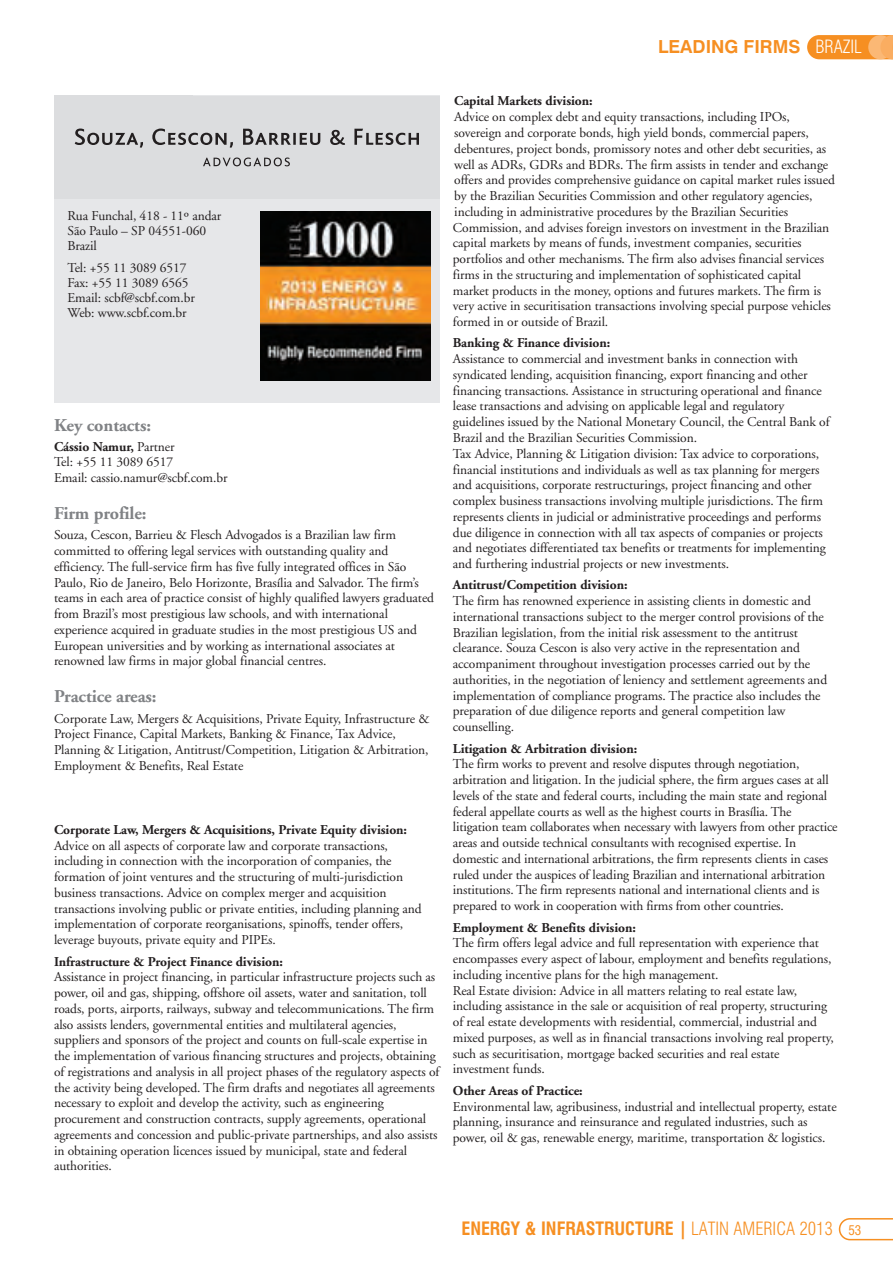
<style>
.page{position:relative;width:893px;height:1263px;background:#fff}
.page>*{position:absolute;margin:0;border:0;box-sizing:border-box;transform-origin:0 0}
.t1{font:700 condensed 18px "Swiss 721 BT";color:#f68f22}
.t2{font:700 18px "Adobe Garamond";letter-spacing:-.005em;color:#808285}
.t3{font:700 18px "Swiss 721 BT";color:#f68f22}
.t4{font:13.5px/15.8px "Adobe Garamond";letter-spacing:-.005em;color:#231f20}
.s1{font-weight:300;font-stretch:condensed;color:#fff}
.s2{font-weight:700}
.s3{font-weight:300}
.s4{font-weight:400;font-size:13.2px}
</style>
<div class="page">
<svg style="left:807px;top:35px;width:86px;height:24px;background:#f79b3c"></svg>
<svg style="left:839px;top:1218px;width:54px;height:22px"></svg>
<div style="left:54px;top:97px;width:385px;height:306px;background:#e6e7e9"></div>
<div style="left:54px;top:97px;width:385px;height:102px;background:#dcdddf"></div>
<svg style="left:203px;top:158px;width:87px;height:8px"></svg>
<svg style="left:75px;top:129px;width:344px;height:19px"></svg>
<img style="left:261px;top:211px;width:169px;height:169px">
<p class="t3" style="left:658px;top:40px;width:205px">LEADING FIRMS <span class="s1">BRAZIL</span></p>
<p class="t4" style="left:67px;top:210px;width:155px;line-height:15px">Rua Funchal, 418 - 11º andar<br>São Paulo – SP 04551-060<br>Brazil</p>
<p class="t4" style="left:67px;top:261px;width:129px;line-height:15px">Tel: +55 11 3089 6517<br>Fax: +55 11 3089 6565<br>Email: scbf@scbf.com.br<br>Web: www.scbf.com.br</p>
<p class="t2" style="left:54px;top:418px;width:99px">Key contacts:</p>
<p class="t4" style="left:54px;top:440px;width:175px"><span class="s2">Cássio Namur,</span> Partner<br>Tel: +55 11 3089 6517<br>Email: cassio.namur@scbf.com.br</p>
<p class="t2" style="left:54px;top:506px;width:94px">Firm profile:</p>
<p class="t4" style="left:54px;top:528px;width:382px">Souza, Cescon, Barrieu &amp; Flesch Advogados is a Brazilian law firm committed to offering legal services with outstanding quality and efficiency. The full-service firm has five fully integrated offices in São Paulo, Rio de Janeiro, Belo Horizonte, Brasília and Salvador. The firm’s teams in each area of practice consist of highly qualified lawyers graduated from Brazil’s most prestigious law schools, and with international experience acquired in graduate studies in the most prestigious US and European universities and by working as international associates at renowned law firms in major global financial centres.</p>
<p class="t2" style="left:54px;top:690px;width:104px">Practice areas:</p>
<p class="t4" style="left:54px;top:711px;width:377px">Corporate Law, Mergers &amp; Acquisitions, Private Equity, Infrastructure &amp; Project Finance, Capital Markets, Banking &amp; Finance, Tax Advice, Planning &amp; Litigation, Antitrust/Competition, Litigation &amp; Arbitration, Employment &amp; Benefits, Real Estate</p>
<p class="t4" style="left:54px;top:823px;width:369px"><span class="s2">Corporate Law, Mergers &amp; Acquisitions, Private Equity division:<br></span>Advice on all aspects of corporate law and corporate transactions, including in connection with the incorporation of companies, the formation of joint ventures and the structuring of multi-jurisdiction business transactions. Advice on complex merger and acquisition transactions involving public or private entities, including planning and implementation of corporate reorganisations, spinoffs, tender offers, leverage buyouts, private equity and PIPEs.</p>
<p class="t4" style="left:54px;top:954px;width:387px"><span class="s2">Infrastructure &amp; Project Finance division:<br></span>Assistance in project financing, in particular infrastructure projects such as power, oil and gas, shipping, offshore oil assets, water and sanitation, toll roads, ports, airports, railways, subway and telecommunications. The firm also assists lenders, governmental entities and multilateral agencies, suppliers and sponsors of the project and counts on full-scale expertise in the implementation of various financing structures and projects, obtaining of registrations and analysis in all project phases of the regulatory aspects of the activity being developed. The firm drafts and negotiates all agreements necessary to exploit and develop the activity, such as engineering procurement and construction contracts, supply agreements, operational agreements and concession and public-private partnerships, and also assists in obtaining operation licences issued by municipal, state and federal authorities.</p>
<p class="t4" style="left:453px;top:94px;width:383px"><span class="s2">Capital Markets division:<br></span>Advice on complex debt and equity transactions, including IPOs, sovereign and corporate bonds, high yield bonds, commercial papers, debentures, project bonds, promissory notes and other debt securities, as well as ADRs, GDRs and BDRs. The firm assists in tender and exchange offers and provides comprehensive guidance on capital market rules issued by the Brazilian Securities Commission and other regulatory agencies, including in administrative procedures by the Brazilian Securities Commission, and advises foreign investors on investment in the Brazilian capital markets by means of funds, investment companies, securities portfolios and other mechanisms. The firm also advises financial services firms in the structuring and implementation of sophisticated capital market products in the money, options and futures markets. The firm is very active in securitisation transactions involving special purpose vehicles formed in or outside of Brazil.</p>
<p class="t4" style="left:453px;top:336px;width:378px"><span class="s2">Banking &amp; Finance division:<br></span>Assistance to commercial and investment banks in connection with syndicated lending, acquisition financing, export financing and other financing transactions. Assistance in structuring operational and finance lease transactions and advising on applicable legal and regulatory guidelines issued by the National Monetary Council, the Central Bank of Brazil and the Brazilian Securities Commission.<br>Tax Advice, Planning &amp; Litigation division: Tax advice to corporations, financial institutions and individuals as well as tax planning for mergers and acquisitions, corporate restructurings, project financing and other complex business transactions involving multiple jurisdictions. The firm represents clients in judicial or administrative proceedings and performs due diligence in connection with all tax aspects of companies or projects and negotiates differentiated tax benefits or treatments for implementing and furthering industrial projects or new investments.</p>
<p class="t4" style="left:453px;top:578px;width:376px"><span class="s2">Antitrust/Competition division:<br></span>The firm has renowned experience in assisting clients in domestic and international transactions subject to the merger control provisions of the Brazilian legislation, from the initial risk assessment to the antitrust clearance. Souza Cescon is also very active in the representation and accompaniment throughout investigation processes carried out by the authorities, in the negotiation of leniency and settlement agreements and implementation of compliance programs. The practice also includes the preparation of due diligence reports and general competition law counselling.</p>
<p class="t4" style="left:453px;top:742px;width:386px"><span class="s2">Litigation &amp; Arbitration division:<br></span>The firm works to prevent and resolve disputes through negotiation, arbitration and litigation. In the judicial sphere, the firm argues cases at all levels of the state and federal courts, including the main state and regional federal appellate courts as well as the highest courts in Brasília. The litigation team collaborates when necessary with lawyers from other practice areas and outside technical consultants with recognised expertise. In domestic and international arbitrations, the firm represents clients in cases ruled under the auspices of leading Brazilian and international arbitration institutions. The firm represents national and international clients and is prepared to work in cooperation with firms from other countries.</p>
<p class="t4" style="left:453px;top:920px;width:382px"><span class="s2">Employment &amp; Benefits division:<br></span>The firm offers legal advice and full representation with experience that encompasses every aspect of labour, employment and benefits regulations, including incentive plans for the high management.<br>Real Estate division: Advice in all matters relating to real estate law, including assistance in the sale or acquisition of real property, structuring of real estate developments with residential, commercial, industrial and mixed purposes, as well as in financial transactions involving real property, such as securitisation, mortgage backed securities and real estate investment funds.</p>
<p class="t4" style="left:453px;top:1084px;width:385px"><span class="s2">Other Areas of Practice:<br></span>Environmental law, agribusiness, industrial and intellectual property, estate planning, insurance and reinsurance and regulated industries, such as power, oil &amp; gas, renewable energy, maritime, transportation &amp; logistics.</p>
<p class="t1" style="left:461px;top:1221px;width:401px">ENERGY &amp; INFRASTRUCTURE | <span class="s3">LATIN AMERICA 2013</span> <span class="s4">53</span></p>
</div>
